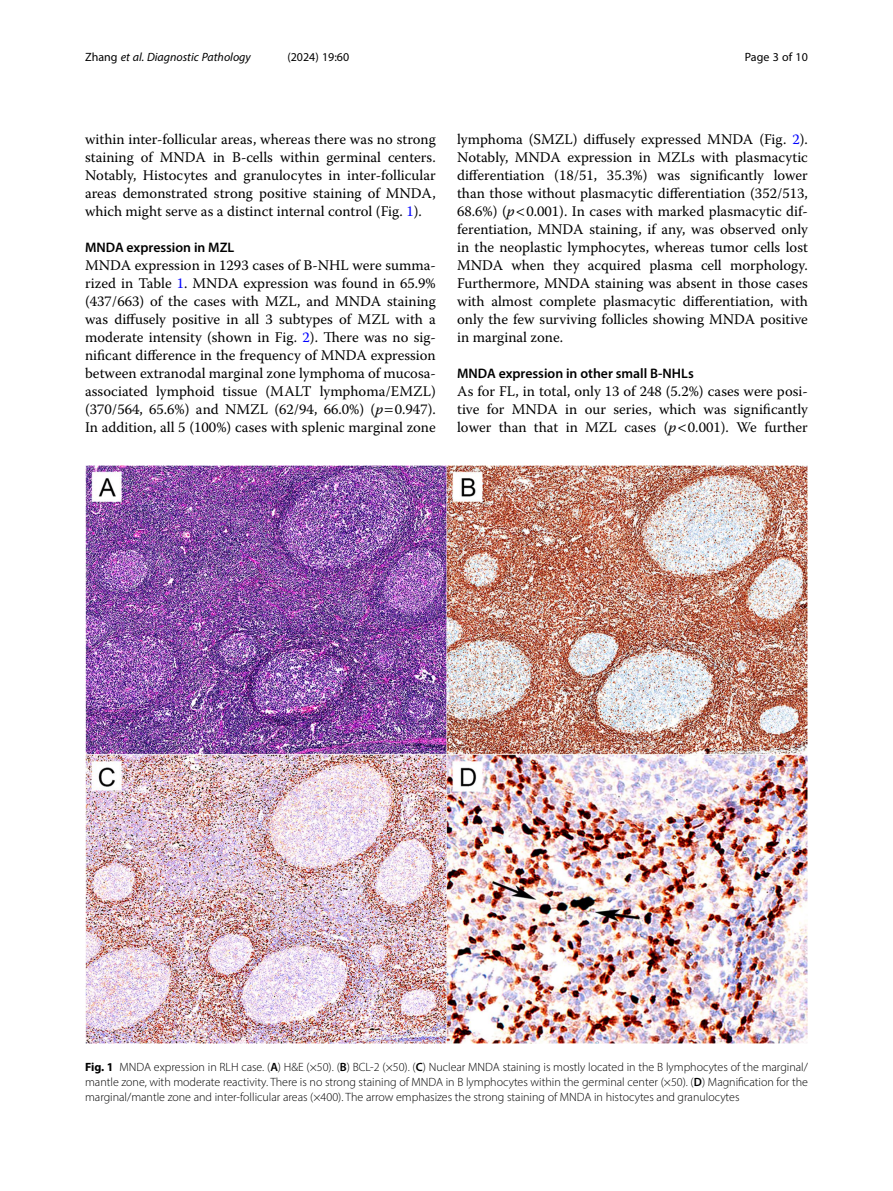
<style>
.page{position:relative;width:893px;height:1191px;background:#fff}
.page>*{position:absolute;margin:0;border:0;box-sizing:border-box;transform-origin:0 0}
.Body_Text{font:14.7px/18px "Warnock Pro";color:#000;text-align:justify}
.Head_2{font:600 13.8px "Myriad Pro";color:#000}
.Figure_Caption{font:300 12px/15px "Myriad Pro";color:#000;text-align:justify}
.t1{font:italic 12px "Myriad Pro";color:#000}
.t2{font:12px "Myriad Pro";color:#000}
.s1{font-style:normal}
.s2{color:#00f}
.s3{font-style:italic}
.s4{font-weight:700}
.s5{font-weight:600}
</style>
<div class="page">
<img style="left:85px;top:465px;width:723px;height:579px">
<p class="t1" style="left:85px;top:50px;width:167px"><span class="s1">Zhang</span> et al. Diagnostic Pathology</p>
<p class="t2" style="left:287px;top:50px;width:63px">(2024) 19:60</p>
<p class="t2" style="left:745px;top:50px;width:65px">Page 3 of 10</p>
<p class="Body_Text" style="left:85px;top:130px;width:352px">within inter-follicular areas, whereas there was no strong staining of MNDA in B-cells within germinal centers.<br>Notably, Histocytes and granulocytes in inter-follicular areas demonstrated strong positive staining of MNDA, which might serve as a distinct internal control (Fig. <span class="s2">1</span>).</p>
<p class="Head_2" style="left:85px;top:239px;width:151px">MNDA expression in MZL</p>
<p class="Body_Text" style="left:85px;top:256px;width:352px">MNDA expression in 1293 cases of B-NHL were summa&shy;rized in Table <span class="s2">1</span>. MNDA expression was found in 65.9% (437/663) of the cases with MZL, and MNDA staining was diffusely positive in all 3 subtypes of MZL with a moderate intensity (shown in Fig. <span class="s2">2</span>). There was no sig&shy;nificant difference in the frequency of MNDA expression between extranodal marginal zone lymphoma of mucosa&shy;associated lymphoid tissue (MALT lymphoma/EMZL) (370/564, 65.6%) and NMZL (62/94, 66.0%) (<span class="s3">p</span> 0.947).<br>In addition, all 5 (100%) cases with splenic marginal zone</p>
<p class="Body_Text" style="left:457px;top:130px;width:352px">lymphoma (SMZL) diffusely expressed MNDA (Fig. <span class="s2">2</span>).<br>Notably, MNDA expression in MZLs with plasmacytic differentiation (18/51, 35.3%) was significantly lower than those without plasmacytic differentiation (352/513, 68.6%) (<span class="s3">p</span> 0.001). In cases with marked plasmacytic dif&shy;ferentiation, MNDA staining, if any, was observed only in the neoplastic lymphocytes, whereas tumor cells lost MNDA when they acquired plasma cell morphology.<br>Furthermore, MNDA staining was absent in those cases with almost complete plasmacytic differentiation, with only the few surviving follicles showing MNDA positive in marginal zone.</p>
<p class="Head_2" style="left:457px;top:365px;width:238px">MNDA expression in other small B-NHLs</p>
<p class="Body_Text" style="left:457px;top:382px;width:352px">As for FL, in total, only 13 of 248 (5.2%) cases were posi&shy;tive for MNDA in our series, which was significantly lower than that in MZL cases (<span class="s3">p</span> 0.001). We further</p>
<p class="Figure_Caption" style="left:85px;top:1059px;width:724px"><span class="s4">Fig. 1</span> MNDA expression in RLH case. (<span class="s5">A</span>) H&amp;E (×50). (<span class="s5">B</span>) BCL-2 (×50). (<span class="s5">C</span>) Nuclear MNDA staining is mostly located in the B lymphocytes of the marginal/ mantle zone, with moderate reactivity. There is no strong staining of MNDA in B lymphocytes within the germinal center (×50). (<span class="s5">D</span>) Magnification for the marginal/mantle zone and inter-follicular areas (×400). The arrow emphasizes the strong staining of MNDA in histocytes and granulocytes</p>
</div>
